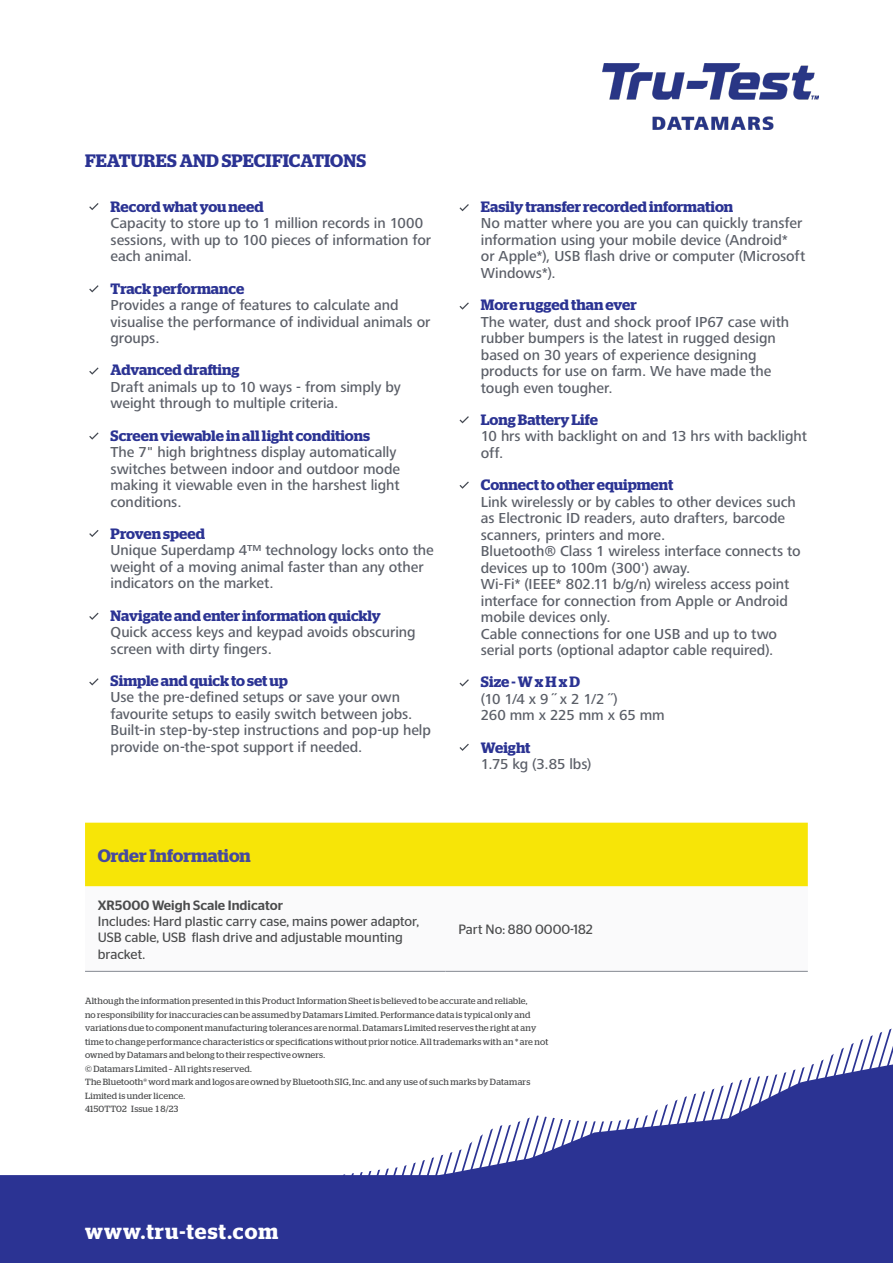
<style>
.page{position:relative;width:893px;height:1263px;background:#fff}
.page>*{position:absolute;margin:0;border:0;box-sizing:border-box;transform-origin:0 0}
.www_tru-test_com{font:600 21.45px "Stag";letter-spacing:.05em;color:#fff}
.Top_5_Benefits{font:600 18px "Stag";letter-spacing:.005em;color:#2b3393}
.t1{font:600 18px "Stag";letter-spacing:-.005em;color:#464a9f}
.Top_5_Benefits-2{font:500 15px/16.5px "Frutiger Next Pro";letter-spacing:-.005em;color:#5b5f68}
.Table_body_text{font:13.5px/16.2px "Stag Sans";color:#4b4c4d}
.Table_heading{font:500 13.5px "Stag Sans";color:#4b4c4d}
.Disclaimer{font:9px/13.5px "Stag";letter-spacing:.02em;color:#4b4c4d}
.s1{font-family:"Stag";font-weight:600;color:#2b3393}
</style>
<div class="page">
<div style="left:85px;top:823px;width:723px;height:63px;background:#f7e507"></div>
<svg style="left:85px;top:886px;width:723px;height:85px"></svg>
<hr style="left:85px;top:971px;width:361px;height:1px;background:#91959d">
<hr style="left:446px;top:971px;width:362px;height:1px;background:#91959d">
<img style="left:602px;top:64px;width:216px;height:65px">
<svg style="left:89px;top:203px;width:10px;height:7px"></svg>
<svg style="left:460px;top:204px;width:9px;height:7px"></svg>
<svg style="left:89px;top:285px;width:10px;height:7px"></svg>
<svg style="left:460px;top:302px;width:9px;height:8px"></svg>
<svg style="left:89px;top:367px;width:10px;height:8px"></svg>
<svg style="left:460px;top:416px;width:9px;height:7px"></svg>
<svg style="left:460px;top:481px;width:9px;height:8px"></svg>
<svg style="left:460px;top:679px;width:9px;height:7px"></svg>
<svg style="left:460px;top:744px;width:9px;height:7px"></svg>
<svg style="left:89px;top:432px;width:10px;height:8px"></svg>
<svg style="left:89px;top:530px;width:10px;height:7px"></svg>
<svg style="left:89px;top:613px;width:10px;height:7px"></svg>
<svg style="left:89px;top:678px;width:10px;height:7px"></svg>
<div style="left:0;top:1175px;width:893px;height:88px;background:#2b3393"></div>
<svg style="left:319px;top:1028px;width:574px;height:157px"></svg>
<p class="Top_5_Benefits" style="left:85px;top:151px;width:283px">FEATURES AND SPECIFICATIONS</p>
<p class="Top_5_Benefits-2" style="left:111px;top:199px;width:322px"><span class="s1">Record what you need<br></span>Capacity to store up to 1 million records in 1000 sessions, with up to 100 pieces of information for each animal.</p>
<p class="Top_5_Benefits-2" style="left:111px;top:280px;width:321px"><span class="s1">Track performance<br></span>Provides a range of features to calculate and visualise the performance of individual animals or groups.</p>
<p class="Top_5_Benefits-2" style="left:111px;top:362px;width:292px"><span class="s1">Advanced drafting<br></span>Draft animals up to 10 ways - from simply by weight through to multiple criteria.</p>
<p class="Top_5_Benefits-2" style="left:111px;top:427px;width:291px"><span class="s1">Screen viewable in all light conditions<br></span>The 7" high brightness display automatically switches between indoor and outdoor mode making it viewable even in the harshest light conditions.</p>
<p class="Top_5_Benefits-2" style="left:111px;top:526px;width:325px"><span class="s1">Proven speed<br></span>Unique Superdamp 4™ technology locks onto the weight of a moving animal faster than any other indicators on the market.</p>
<p class="Top_5_Benefits-2" style="left:111px;top:607px;width:307px"><span class="s1">Navigate and enter information quickly<br></span>Quick access keys and keypad avoids obscuring screen with dirty fingers.</p>
<p class="Top_5_Benefits-2" style="left:111px;top:673px;width:322px"><span class="s1">Simple and quick to set up<br></span>Use the pre-defined setups or save your own favourite setups to easily switch between jobs.<br>Built-in step-by-step instructions and pop-up help provide on-the-spot support if needed.</p>
<p class="Top_5_Benefits-2" style="left:481px;top:199px;width:326px"><span class="s1">Easily transfer recorded information<br></span>No matter where you are you can quickly transfer information using your mobile device (Android* or Apple*), USB flash drive or computer (Microsoft Windows*).</p>
<p class="Top_5_Benefits-2" style="left:481px;top:297px;width:310px"><span class="s1">More rugged than ever<br></span>The water, dust and shock proof IP67 case with rubber bumpers is the latest in rugged design based on 30 years of experience designing products for use on farm. We have made the tough even tougher.</p>
<p class="Top_5_Benefits-2" style="left:481px;top:412px;width:328px"><span class="s1">Long Battery Life<br></span>10 hrs with backlight on and 13 hrs with backlight off.</p>
<p class="Top_5_Benefits-2" style="left:481px;top:477px;width:321px"><span class="s1">Connect to other equipment<br></span>Link wirelessly or by cables to other devices such as Electronic ID readers, auto drafters, barcode scanners, printers and more.<br>Bluetooth® Class 1 wireless interface connects to devices up to 100m (300') away.<br>Wi-Fi* (IEEE* 802.11 b/g/n) wireless access point interface for connection from Apple or Android mobile devices only.<br>Cable connections for one USB and up to two serial ports (optional adaptor cable required).</p>
<p class="Top_5_Benefits-2" style="left:481px;top:674px;width:185px"><span class="s1">Size - W x H x D<br></span>(10 1/4 x 9 ˝ x 2 1/2 ˝)<br>260 mm x 225 mm x 65 mm</p>
<p class="Top_5_Benefits-2" style="left:481px;top:739px;width:112px"><span class="s1">Weight<br></span>1.75 kg (3.85 lbs)</p>
<p class="t1" style="left:98px;top:845px;width:155px">Order Information</p>
<p class="Table_heading" style="left:98px;top:897px;width:187px">XR5000 Weigh Scale Indicator</p>
<p class="Table_body_text" style="left:98px;top:913px;width:323px">Includes: Hard plastic carry case, mains power adaptor,<br>USB cable, USB flash drive and adjustable mounting bracket.</p>
<p class="Table_body_text" style="left:458px;top:921px;width:136px">Part No: 880 0000-182</p>
<p class="Disclaimer" style="left:85px;top:994px;width:465px">Although the information presented in this Product Information Sheet is believed to be accurate and reliable,<br>no responsibility for inaccuracies can be assumed by Datamars Limited. Performance data is typical only and variations due to component manufacturing tolerances are normal. Datamars Limited reserves the right at any time to change performance characteristics or specifications without prior notice. All trademarks with an * are not owned by Datamars and belong to their respective owners.</p>
<p class="Disclaimer" style="left:85px;top:1062px;width:168px">© Datamars Limited – All rights reserved.</p>
<p class="Disclaimer" style="left:85px;top:1075px;width:447px">The Bluetooth® word mark and logos are owned by Bluetooth SIG, Inc. and any use of such marks by Datamars<br>Limited is under licence.</p>
<p class="Disclaimer" style="left:85px;top:1102px;width:95px">4150TT02 Issue 1 8/23</p>
<p class="www_tru-test_com" style="left:85px;top:1219px;width:195px">www.tru-test.com</p>
</div>
